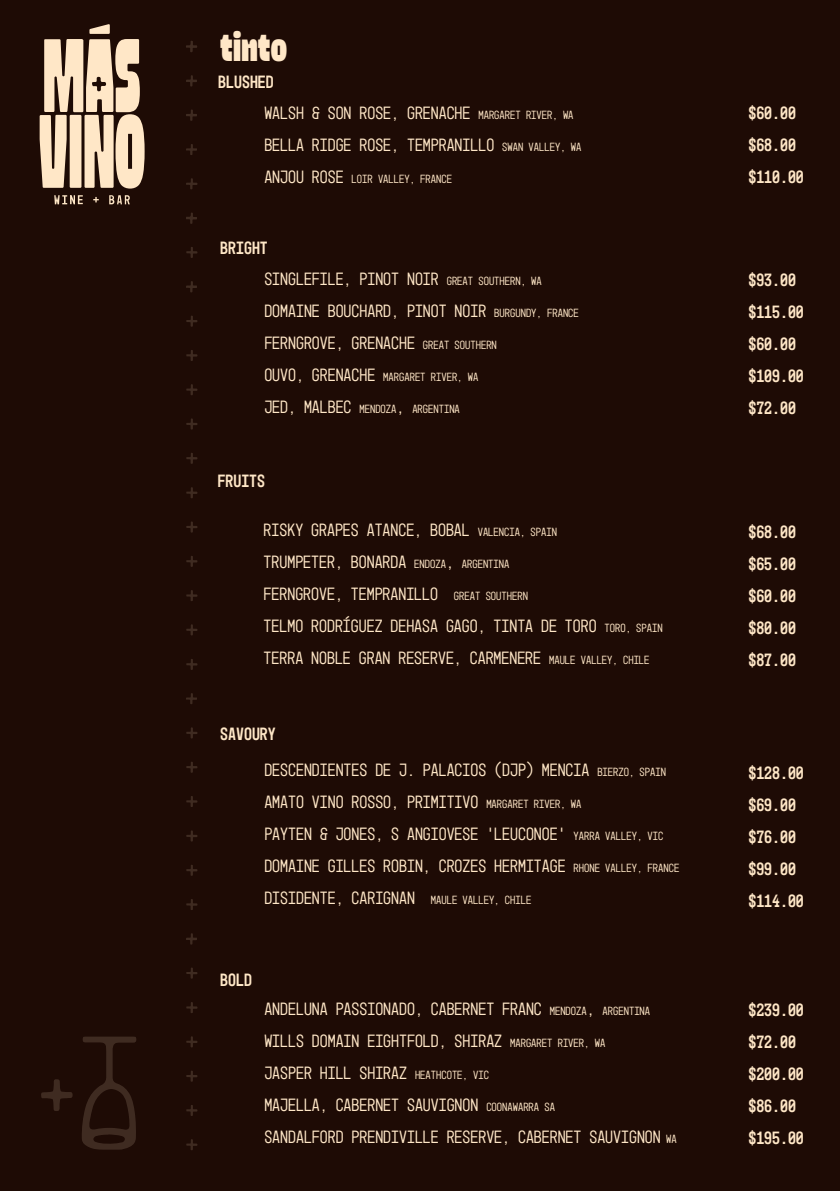
<style>
.page{position:relative;width:840px;height:1191px;background:#fff}
.page>*{position:absolute;margin:0;border:0;box-sizing:border-box;transform-origin:0 0}
.Paragraph_Style_3{font:ultra-condensed 40px "Mikrobe Variable";color:#ffe7c7}
.Paragraph_Style_2{font:300 18px/32px "Mono 45 Headline";color:#ffe7c7}
.Paragraph_Style_1{font:18px "Mono 45 Headline";color:#ffe7c7}
.Paragraph_Style_2-2{font:300 12px "Mono 45 Headline";color:#ffe7c7}
.s1{font-size:12px}
.s2{font-size:18px}
</style>
<div class="page">
<div style="left:0;top:0;width:839px;height:1191px;background:#1e0b05"></div>
<svg style="left:186px;top:41px;width:11px;height:11px"></svg>
<svg style="left:186px;top:75px;width:11px;height:11px"></svg>
<svg style="left:186px;top:109px;width:11px;height:12px"></svg>
<svg style="left:186px;top:144px;width:11px;height:11px"></svg>
<svg style="left:186px;top:178px;width:11px;height:11px"></svg>
<svg style="left:186px;top:212px;width:11px;height:12px"></svg>
<svg style="left:186px;top:247px;width:11px;height:11px"></svg>
<svg style="left:186px;top:281px;width:11px;height:11px"></svg>
<svg style="left:186px;top:316px;width:11px;height:11px"></svg>
<svg style="left:186px;top:350px;width:11px;height:11px"></svg>
<svg style="left:186px;top:384px;width:11px;height:11px"></svg>
<svg style="left:186px;top:418px;width:11px;height:11px"></svg>
<svg style="left:186px;top:453px;width:11px;height:11px"></svg>
<svg style="left:186px;top:487px;width:11px;height:11px"></svg>
<svg style="left:186px;top:521px;width:11px;height:11px"></svg>
<svg style="left:186px;top:556px;width:11px;height:11px"></svg>
<svg style="left:186px;top:590px;width:11px;height:11px"></svg>
<svg style="left:186px;top:624px;width:11px;height:11px"></svg>
<svg style="left:186px;top:659px;width:11px;height:11px"></svg>
<svg style="left:186px;top:693px;width:11px;height:11px"></svg>
<svg style="left:186px;top:727px;width:11px;height:11px"></svg>
<svg style="left:186px;top:762px;width:11px;height:10px"></svg>
<svg style="left:186px;top:796px;width:11px;height:11px"></svg>
<svg style="left:186px;top:830px;width:11px;height:11px"></svg>
<svg style="left:186px;top:865px;width:11px;height:10px"></svg>
<svg style="left:186px;top:899px;width:11px;height:11px"></svg>
<svg style="left:186px;top:933px;width:11px;height:11px"></svg>
<svg style="left:186px;top:967px;width:11px;height:11px"></svg>
<svg style="left:186px;top:1002px;width:11px;height:11px"></svg>
<svg style="left:186px;top:1036px;width:11px;height:11px"></svg>
<svg style="left:186px;top:1071px;width:11px;height:10px"></svg>
<svg style="left:186px;top:1105px;width:11px;height:11px"></svg>
<svg style="left:186px;top:1139px;width:11px;height:11px"></svg>
<svg style="left:82px;top:1036px;width:54px;height:113px"></svg>
<svg style="left:41px;top:1079px;width:32px;height:32px"></svg>
<svg style="left:40px;top:24px;width:104px;height:165px"></svg>
<svg style="left:54px;top:195px;width:29px;height:9px"></svg>
<svg style="left:93px;top:197px;width:6px;height:5px"></svg>
<svg style="left:109px;top:195px;width:21px;height:9px"></svg>
<p class="Paragraph_Style_3" style="left:220px;top:14px;width:68px">tinto</p>
<p class="Paragraph_Style_1" style="left:218px;top:72px;width:57px">BLUSHED</p>
<p class="Paragraph_Style_2" style="left:264px;top:97px;width:310px">WALSH &amp; SON ROSE, GRENACHE <span class="s1">MARGARET RIVER, WA</span></p>
<p class="Paragraph_Style_2" style="left:264px;top:129px;width:318px">BELLA RIDGE ROSE, TEMPRANILLO <span class="s1">SWAN VALLEY, WA</span></p>
<p class="Paragraph_Style_2-2" style="left:264px;top:172px;width:189px"><span class="s2">ANJOU ROSE</span> LOIR VALLEY, FRANCE</p>
<p class="Paragraph_Style_1" style="left:220px;top:237px;width:49px">BRIGHT</p>
<p class="Paragraph_Style_2" style="left:264px;top:263px;width:279px">SINGLEFILE, PINOT NOIR <span class="s1">GREAT SOUTHERN, WA</span></p>
<p class="Paragraph_Style_2" style="left:264px;top:295px;width:316px">DOMAINE BOUCHARD, PINOT NOIR <span class="s1">BURGUNDY, FRANCE</span></p>
<p class="Paragraph_Style_2" style="left:264px;top:327px;width:234px">FERNGROVE, GRENACHE <span class="s1">GREAT SOUTHERN</span></p>
<p class="Paragraph_Style_2-2" style="left:264px;top:370px;width:215px"><span class="s2">OUVO, GRENACHE</span> MARGARET RIVER, WA</p>
<p class="Paragraph_Style_2-2" style="left:264px;top:402px;width:197px"><span class="s2">JED, MALBEC</span> MENDOZA<span class="s2">,</span> ARGENTINA</p>
<p class="Paragraph_Style_1" style="left:217px;top:470px;width:49px">FRUITS</p>
<p class="Paragraph_Style_2" style="left:263px;top:514px;width:295px">RISKY GRAPES ATANCE, BOBAL <span class="s1">VALENCIA, SPAIN</span></p>
<p class="Paragraph_Style_2" style="left:263px;top:546px;width:247px">TRUMPETER, BONARDA <span class="s1">ENDOZA</span>, <span class="s1">ARGENTINA</span></p>
<p class="Paragraph_Style_2" style="left:263px;top:578px;width:265px">FERNGROVE, TEMPRANILLO <span class="s1">GREAT SOUTHERN</span></p>
<p class="Paragraph_Style_2" style="left:263px;top:610px;width:400px">TELMO RODRÍGUEZ DEHASA GAGO, TINTA DE TORO <span class="s1">TORO, SPAIN</span></p>
<p class="Paragraph_Style_2" style="left:263px;top:642px;width:387px">TERRA NOBLE GRAN RESERVE, CARMENERE <span class="s1">MAULE VALLEY, CHILE</span></p>
<p class="Paragraph_Style_1" style="left:220px;top:723px;width:57px">SAVOURY</p>
<p class="Paragraph_Style_2" style="left:264px;top:754px;width:403px">DESCENDIENTES DE J. PALACIOS (DJP) MENCIA <span class="s1">BIERZO, SPAIN</span></p>
<p class="Paragraph_Style_2" style="left:264px;top:786px;width:318px">AMATO VINO ROSSO, PRIMITIVO <span class="s1">MARGARET RIVER, WA</span></p>
<p class="Paragraph_Style_2" style="left:264px;top:818px;width:400px">PAYTEN &amp; JONES, S ANGIOVESE ‘LEUCONOE’ <span class="s1">YARRA VALLEY, VIC</span></p>
<p class="Paragraph_Style_2" style="left:264px;top:850px;width:416px">DOMAINE GILLES ROBIN, CROZES HERMITAGE <span class="s1">RHONE VALLEY, FRANCE<br></span>DISIDENTE, CARIGNAN <span class="s1">MAULE VALLEY, CHILE</span></p>
<p class="Paragraph_Style_1" style="left:220px;top:969px;width:33px">BOLD</p>
<p class="Paragraph_Style_2" style="left:264px;top:993px;width:387px">ANDELUNA PASSIONADO, CABERNET FRANC <span class="s1">MENDOZA</span>, <span class="s1">ARGENTINA</span></p>
<p class="Paragraph_Style_2" style="left:264px;top:1025px;width:342px">WILLS DOMAIN EIGHTFOLD, SHIRAZ <span class="s1">MARGARET RIVER, WA</span></p>
<p class="Paragraph_Style_2" style="left:264px;top:1057px;width:226px">JASPER HILL SHIRAZ <span class="s1">HEATHCOTE, VIC</span></p>
<p class="Paragraph_Style_2" style="left:264px;top:1089px;width:292px">MAJELLA, CABERNET SAUVIGNON <span class="s1">COONAWARRA SA</span></p>
<p class="Paragraph_Style_2" style="left:264px;top:1121px;width:413px">SANDALFORD PRENDIVILLE RESERVE, CABERNET SAUVIGNON <span class="s1">WA</span></p>
<p class="Paragraph_Style_1" style="left:748px;top:102px;width:49px">$60.00</p>
<p class="Paragraph_Style_1" style="left:748px;top:134px;width:49px">$68.00</p>
<p class="Paragraph_Style_1" style="left:748px;top:166px;width:57px">$110.00</p>
<p class="Paragraph_Style_1" style="left:748px;top:269px;width:49px">$93.00</p>
<p class="Paragraph_Style_1" style="left:748px;top:301px;width:57px">$115.00</p>
<p class="Paragraph_Style_1" style="left:748px;top:333px;width:49px">$60.00</p>
<p class="Paragraph_Style_1" style="left:748px;top:365px;width:57px">$109.00</p>
<p class="Paragraph_Style_1" style="left:748px;top:397px;width:49px">$72.00</p>
<p class="Paragraph_Style_1" style="left:748px;top:522px;width:49px">$68.00</p>
<p class="Paragraph_Style_1" style="left:748px;top:554px;width:49px">$65.00</p>
<p class="Paragraph_Style_1" style="left:748px;top:586px;width:49px">$60.00</p>
<p class="Paragraph_Style_1" style="left:748px;top:618px;width:49px">$80.00</p>
<p class="Paragraph_Style_1" style="left:748px;top:650px;width:49px">$87.00</p>
<p class="Paragraph_Style_1" style="left:748px;top:762px;width:57px">$128.00</p>
<p class="Paragraph_Style_1" style="left:748px;top:794px;width:49px">$69.00</p>
<p class="Paragraph_Style_1" style="left:748px;top:826px;width:49px">$76.00</p>
<p class="Paragraph_Style_1" style="left:748px;top:858px;width:49px">$99.00</p>
<p class="Paragraph_Style_1" style="left:748px;top:890px;width:57px">$114.00</p>
<p class="Paragraph_Style_1" style="left:748px;top:999px;width:57px">$239.00</p>
<p class="Paragraph_Style_1" style="left:748px;top:1031px;width:49px">$72.00</p>
<p class="Paragraph_Style_1" style="left:748px;top:1063px;width:57px">$200.00</p>
<p class="Paragraph_Style_1" style="left:748px;top:1095px;width:49px">$86.00</p>
<p class="Paragraph_Style_1" style="left:748px;top:1127px;width:57px">$195.00</p>
</div>
